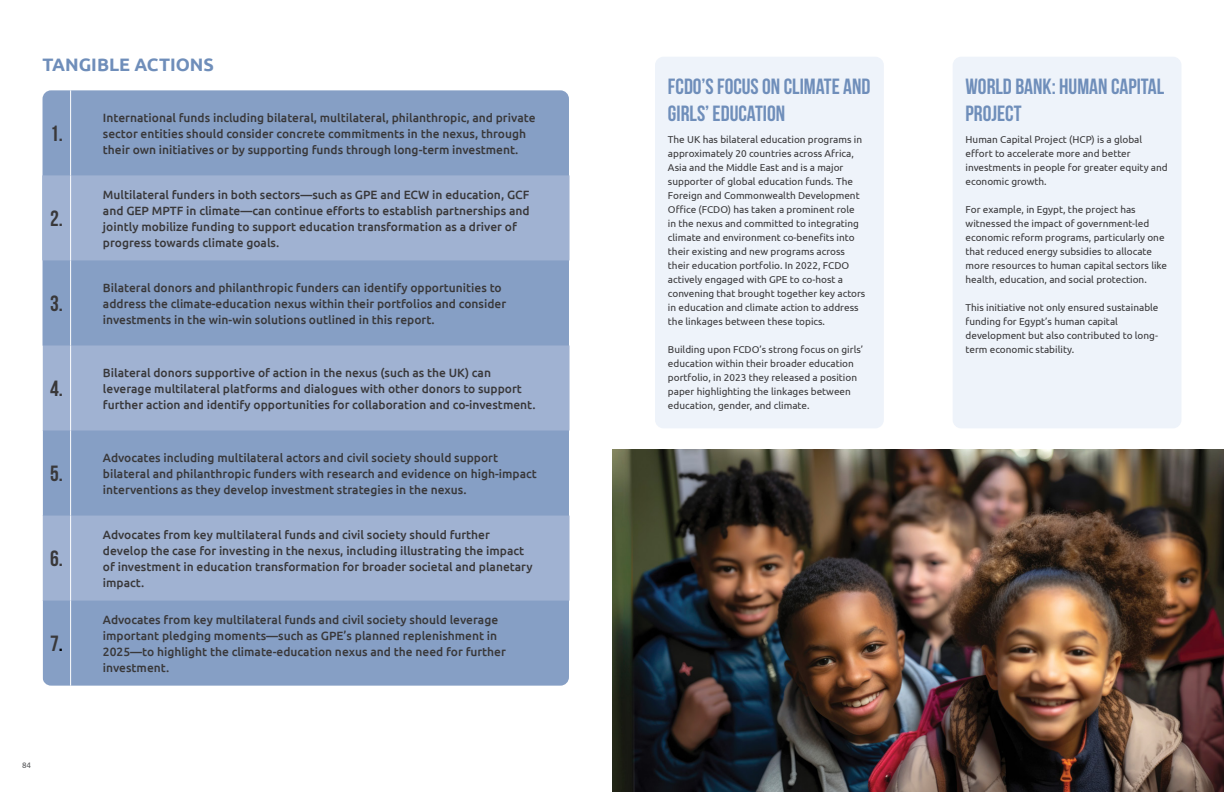
<style>
.page{position:relative;width:1224px;height:792px;background:#fff}
.page>*{position:absolute;margin:0;border:0;box-sizing:border-box;transform-origin:0 0}
.t1{font:700 22px/26.4px "Bebas Neue";color:#6f8eba}
.t2{font:700 22px "Bebas Neue";color:#39383a}
.t3{font:700 18px "Ubuntu";color:#6f8eba}
.t4{font:500 12px/16px "Ubuntu";color:#39383a}
.t5{font:10px/14px "Ubuntu";color:#39383a}
.t6{font:8px "Ubuntu";color:#58595b}
.s1{color:#000}
</style>
<div class="page">
<img style="left:612px;top:450px;width:612px;height:342px">
<div style="left:43px;top:90px;width:526px;height:596px;background:#869fc5;border-radius:9px"></div>
<svg style="left:42px;top:175px;width:528px;height:426px;fill:#a0b2d2"></svg>
<hr style="left:70px;top:90px;width:1px;height:85px;background:#fff">
<hr style="left:70px;top:175px;width:1px;height:85px;background:#fff">
<hr style="left:70px;top:260px;width:1px;height:85px;background:#fff">
<hr style="left:70px;top:431px;width:1px;height:85px;background:#fff">
<hr style="left:42px;top:431px;width:1px;height:85px;background:#fff">
<hr style="left:70px;top:601px;width:1px;height:85px;background:#fff">
<hr style="left:70px;top:345px;width:1px;height:86px;background:#fff">
<hr style="left:42px;top:345px;width:1px;height:86px;background:#fff">
<hr style="left:42px;top:516px;width:1px;height:85px;background:#fff">
<hr style="left:70px;top:516px;width:1px;height:85px;background:#fff">
<div style="left:953px;top:57px;width:228px;height:371px;background:#eef3fa;border-radius:9px"></div>
<div style="left:655px;top:57px;width:229px;height:371px;background:#eef3fa;border-radius:9px"></div>
<h2 class="t3" style="left:43px;top:53px;width:173px">TANGIBLE ACTIONS</h2>
<h1 class="t2" style="left:50px;top:121px;width:14px">1.</h1>
<h1 class="t2" style="left:50px;top:207px;width:14px">2.</h1>
<h1 class="t2" style="left:50px;top:292px;width:14px">3.</h1>
<h1 class="t2" style="left:50px;top:377px;width:14px">4.</h1>
<h1 class="t2" style="left:50px;top:462px;width:14px">5.</h1>
<h1 class="t2" style="left:50px;top:547px;width:14px">6.</h1>
<h1 class="t2" style="left:50px;top:632px;width:14px">7<span class="s1">.</span></h1>
<p class="t4" style="left:103px;top:109px;width:434px">International funds including bilateral, multilateral, philanthropic, and private sector entities should consider concrete commitments in the nexus, through their own initiatives or by supporting funds through long-term investment.</p>
<p class="t4" style="left:103px;top:186px;width:428px">Multilateral funders in both sectors—such as GPE and ECW in education, GCF and GEP MPTF in climate—can continue efforts to establish partnerships and jointly mobilize funding to support education transformation as a driver of progress towards climate goals.</p>
<p class="t4" style="left:103px;top:279px;width:405px">Bilateral donors and philanthropic funders can identify opportunities to address the climate-education nexus within their portfolios and consider investments in the win-win solutions outlined in this report.</p>
<p class="t4" style="left:103px;top:364px;width:434px">Bilateral donors supportive of action in the nexus (such as the UK) can leverage multilateral platforms and dialogues with other donors to support further action and identify opportunities for collaboration and co-investment.</p>
<p class="t4" style="left:103px;top:449px;width:435px">Advocates including multilateral actors and civil society should support bilateral and philanthropic funders with research and evidence on high-impact interventions as they develop investment strategies in the nexus.</p>
<p class="t4" style="left:103px;top:526px;width:431px">Advocates from key multilateral funds and civil society should further develop the case for investing in the nexus, including illustrating the impact of investment in education transformation for broader societal and planetary impact.</p>
<p class="t4" style="left:103px;top:611px;width:405px">Advocates from key multilateral funds and civil society should leverage important pledging moments—such as GPE’s planned replenishment in 2025—to highlight the climate-education nexus and the need for further investment.</p>
<p class="t6" style="left:22px;top:760px;width:11px">84</p>
<h1 class="t1" style="left:668px;top:73px;width:204px">FCDO’S FOCUS ON CLIMATE AND<br>GIRLS’ EDUCATION</h1>
<p class="t5" style="left:668px;top:132px;width:199px">The UK has bilateral education programs in approximately 20 countries across Africa, Asia and the Middle East and is a major supporter of global education funds. The Foreign and Commonwealth Development Office (FCDO) has taken a prominent role in the nexus and committed to integrating climate and environment co-benefits into their existing and new programs across their education portfolio. In 2022, FCDO actively engaged with GPE to co-host a convening that brought together key actors in education and climate action to address the linkages between these topics.</p>
<p class="t5" style="left:668px;top:342px;width:197px">Building upon FCDO’s strong focus on girls’ education within their broader education portfolio, in 2023 they released a position paper highlighting the linkages between education, gender, and climate.</p>
<h1 class="t1" style="left:966px;top:73px;width:200px">WORLD BANK: HUMAN CAPITAL<br>PROJECT</h1>
<p class="t5" style="left:966px;top:132px;width:204px">Human Capital Project (HCP) is a global effort to accelerate more and better investments in people for greater equity and economic growth.</p>
<p class="t5" style="left:966px;top:202px;width:203px">For example, in Egypt, the project has witnessed the impact of government-led economic reform programs, particularly one that reduced energy subsidies to allocate more resources to human capital sectors like health, education, and social protection.</p>
<p class="t5" style="left:966px;top:300px;width:194px">This initiative not only ensured sustainable funding for Egypt’s human capital development but also contributed to long&shy;term economic stability.</p>
</div>
